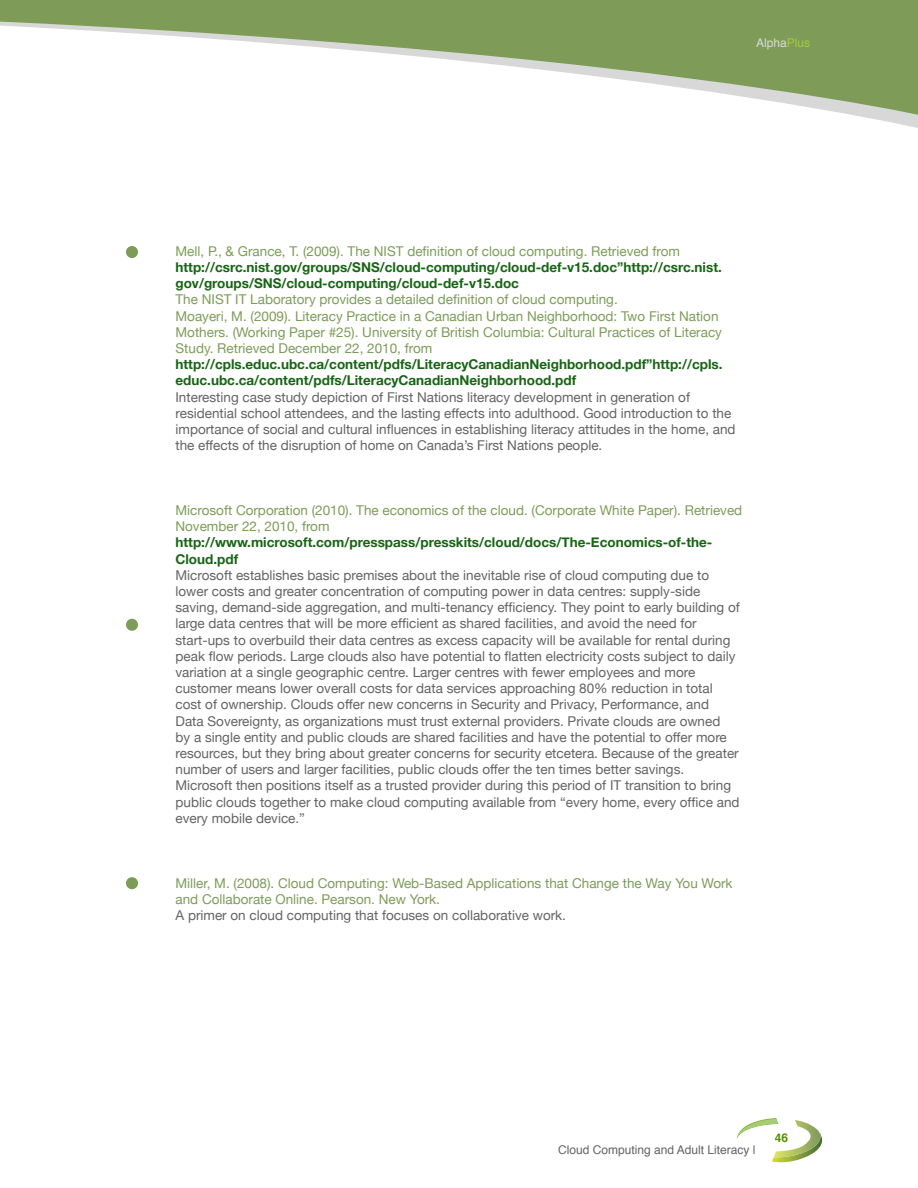
<style>
.page{position:relative;width:918px;height:1188px;background:#fff}
.page>*{position:absolute;margin:0;border:0;box-sizing:border-box;transform-origin:0 0}
.t1{font:13.5px/16.2px "Helvetica Neue";color:#636363}
.t2{font:13.5px/16.2px "Helvetica Neue";color:#7d9c57}
.t3{font:700 13.5px/16.2px "Helvetica Neue";color:#176414}
.t4{font:12px "Helvetica";color:#636363}
.t5{font:12px "Helvetica";color:#dadada}
.t6{font:700 12px "Helvetica";color:#559000}
.s1{color:#a6cc3b}
</style>
<div class="page">
<div style="left:126px;top:246px;width:12px;height:12px;background:#7d9c57;border-radius:50%"></div>
<div style="left:126px;top:619px;width:12px;height:12px;background:#7d9c57;border-radius:50%"></div>
<div style="left:126px;top:877px;width:12px;height:12px;background:#7d9c57;border-radius:50%"></div>
<svg style="left:0;top:0;width:918px;height:128px"></svg>
<svg style="left:737px;top:1118px;width:85px;height:45px"></svg>
<p class="t5" style="left:756px;top:33px;width:56px">Alpha<span class="s1">Plus</span></p>
<p class="t2" style="left:176px;top:243px;width:506px">Mell, P., &amp; Grance, T. (2009). The NIST definition of cloud computing. Retrieved from</p>
<p class="t3" style="left:176px;top:259px;width:548px">http://csrc.nist.gov/groups/SNS/cloud-computing/cloud-def-v15.doc”http://csrc.nist. gov/groups/SNS/cloud-computing/cloud-def-v15.doc</p>
<p class="t2" style="left:176px;top:291px;width:548px">The NIST IT Laboratory provides a detailed definition of cloud computing.<br>Moayeri, M. (2009). Literacy Practice in a Canadian Urban Neighborhood: Two First Nation Mothers. (Working Paper #25). University of British Columbia: Cultural Practices of Literacy Study. Retrieved December 22, 2010, from</p>
<p class="t3" style="left:176px;top:356px;width:549px">http://cpls.educ.ubc.ca/content/pdfs/LiteracyCanadianNeighborhood.pdf”http://cpls. educ.ubc.ca/content/pdfs/LiteracyCanadianNeighborhood.pdf</p>
<p class="t1" style="left:176px;top:389px;width:562px">Interesting case study depiction of First Nations literacy development in generation of residential school attendees, and the lasting effects into adulthood. Good introduction to the importance of social and cultural influences in establishing literacy attitudes in the home, and the effects of the disruption of home on Canada’s First Nations people.</p>
<p class="t2" style="left:176px;top:502px;width:568px">Microsoft Corporation (2010). The economics of the cloud. (Corporate White Paper). Retrieved<br>November 22, 2010, from</p>
<p class="t3" style="left:176px;top:534px;width:538px">http://www.microsoft.com/presspass/presskits/cloud/docs/The-Economics-of-the-<br>Cloud.pdf</p>
<p class="t1" style="left:176px;top:567px;width:566px">Microsoft establishes basic premises about the inevitable rise of cloud computing due to lower costs and greater concentration of computing power in data centres: supply-side saving, demand-side aggregation, and multi-tenancy efficiency. They point to early building of large data centres that will be more efficient as shared facilities, and avoid the need for start-ups to overbuild their data centres as excess capacity will be available for rental during peak flow periods. Large clouds also have potential to flatten electricity costs subject to daily variation at a single geographic centre. Larger centres with fewer employees and more customer means lower overall costs for data services approaching 80% reduction in total cost of ownership. Clouds offer new concerns in Security and Privacy, Performance, and Data Sovereignty, as organizations must trust external providers. Private clouds are owned<br>by a single entity and public clouds are shared facilities and have the potential to offer more resources, but they bring about greater concerns for security etcetera. Because of the greater number of users and larger facilities, public clouds offer the ten times better savings.<br>Microsoft then positions itself as a trusted provider during this period of IT transition to bring public clouds together to make cloud computing available from “every home, every office and every mobile device.”</p>
<p class="t2" style="left:176px;top:875px;width:559px">Miller, M. (2008). Cloud Computing: Web-Based Applications that Change the Way You Work and Collaborate Online. Pearson. New York.</p>
<p class="t1" style="left:176px;top:907px;width:392px">A primer on cloud computing that focuses on collaborative work.</p>
<p class="t6" style="left:775px;top:1128px;width:15px">46</p>
<p class="t4" style="left:558px;top:1141px;width:199px">Cloud Computing and Adult Literacy |</p>
</div>
